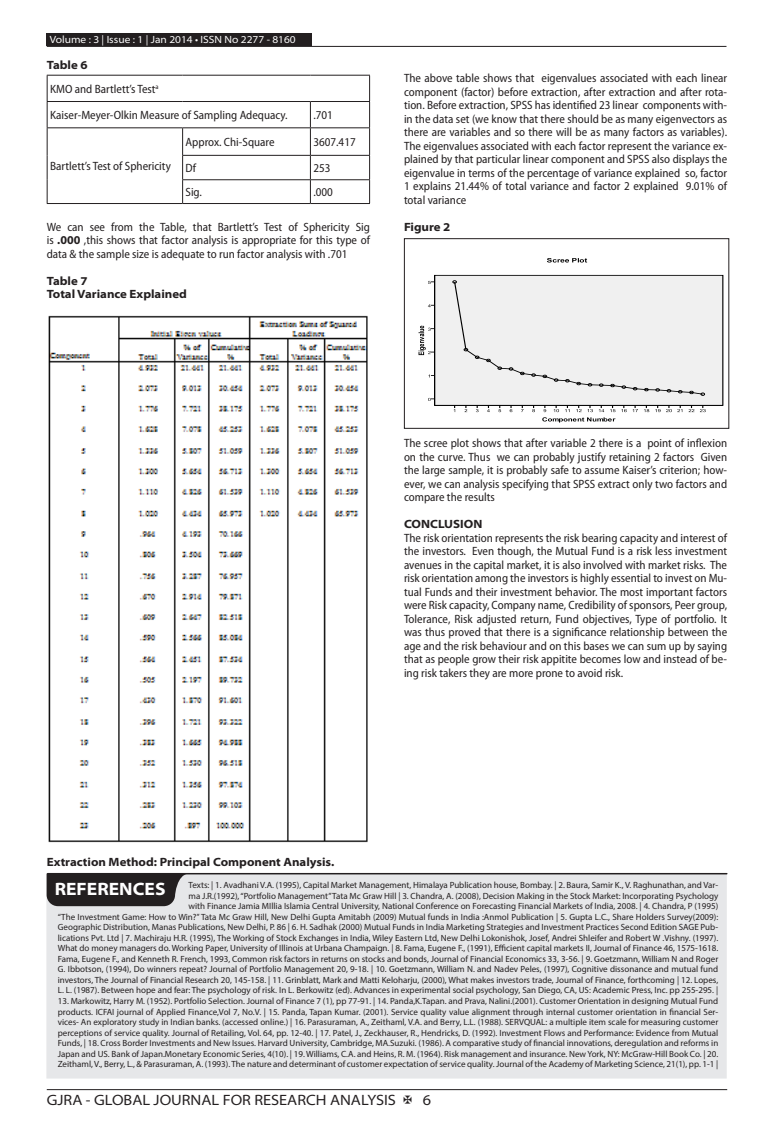
<style>
.page{position:relative;width:774px;height:1136px;background:#fff}
.page>*{position:absolute;margin:0;border:0;box-sizing:border-box;transform-origin:0 0}
.GRA_Bold{font:700 semi-expanded 18px "Myriad Pro";color:#fff}
.t1{font:semi-expanded 15px "Myriad Pro";color:#231f20}
.GRA_Body_Text{font:semi-condensed 12px/13.5px "Myriad Pro";color:#231f20;text-align:justify}
.For_Table{font:semi-condensed 12px "Myriad Pro";color:#231f20}
.GRA_Bold-2{font:700 semi-expanded 12px "Myriad Pro";color:#231f20}
.t2{font:semi-expanded 10.5px "Myriad Pro";color:#fff}
.t3{font:9px/10.5px "Myriad Pro";color:#231f20;text-align:right}
.s1{font-weight:700;font-stretch:normal}
</style>
<div class="page">
<hr style="left:47px;top:1089px;width:680px;height:1px;background:#231f20">
<div style="left:47px;top:33px;width:265px;height:13px;background:#231f20"></div>
<hr style="left:47px;top:46px;width:679px;height:1px;background:#231f20">
<div style="left:46px;top:873px;width:681px;height:205px;background:#e6e7e9"></div>
<hr style="left:48px;top:872px;width:679px;height:2px;background:#231f20">
<svg style="left:47px;top:873px;width:141px;height:33px;background:#332f30"></svg>
<svg style="left:48px;top:102px;width:321px;height:101px"></svg>
<hr style="left:47px;top:75px;width:136px;height:1px;background:#231f20">
<hr style="left:183px;top:75px;width:127px;height:1px;background:#231f20">
<hr style="left:310px;top:75px;width:60px;height:1px;background:#231f20">
<hr style="left:47px;top:101px;width:136px;height:1px;background:#231f20">
<hr style="left:183px;top:101px;width:127px;height:1px;background:#231f20">
<hr style="left:310px;top:101px;width:60px;height:1px;background:#231f20">
<hr style="left:47px;top:127px;width:136px;height:1px;background:#231f20">
<svg style="left:47px;top:76px;width:1px;height:127px"></svg>
<hr style="left:47px;top:203px;width:136px;height:1px;background:#231f20">
<hr style="left:183px;top:127px;width:127px;height:1px;background:#231f20">
<hr style="left:310px;top:127px;width:60px;height:1px;background:#231f20">
<hr style="left:182px;top:155px;width:128px;height:1px;background:#231f20">
<hr style="left:310px;top:155px;width:60px;height:1px;background:#231f20">
<hr style="left:182px;top:179px;width:128px;height:1px;background:#231f20">
<svg style="left:182px;top:128px;width:1px;height:75px"></svg>
<hr style="left:310px;top:179px;width:60px;height:1px;background:#231f20">
<svg style="left:310px;top:102px;width:1px;height:101px"></svg>
<svg style="left:369px;top:76px;width:1px;height:127px"></svg>
<hr style="left:183px;top:203px;width:127px;height:1px;background:#231f20">
<hr style="left:310px;top:203px;width:60px;height:1px;background:#231f20">
<img style="left:48px;top:315px;width:320px;height:528px">
<div style="left:435px;top:275px;width:288px;height:130px;background:#f0f0f0"></div>
<hr style="left:435px;top:405px;width:288px;height:1px;background:#000">
<svg style="left:700px;top:406px;width:6px;height:6px"></svg>
<svg style="left:688px;top:406px;width:6px;height:6px"></svg>
<svg style="left:666px;top:406px;width:16px;height:6px"></svg>
<svg style="left:655px;top:406px;width:5px;height:6px"></svg>
<svg style="left:644px;top:406px;width:5px;height:6px"></svg>
<svg style="left:633px;top:406px;width:5px;height:6px"></svg>
<svg style="left:621px;top:406px;width:6px;height:6px"></svg>
<svg style="left:542px;top:406px;width:73px;height:16px"></svg>
<svg style="left:532px;top:406px;width:3px;height:6px"></svg>
<svg style="left:498px;top:406px;width:3px;height:6px"></svg>
<svg style="left:487px;top:406px;width:3px;height:6px"></svg>
<svg style="left:464px;top:406px;width:3px;height:6px"></svg>
<svg style="left:428px;top:281px;width:6px;height:3px"></svg>
<svg style="left:428px;top:304px;width:6px;height:3px"></svg>
<svg style="left:418px;top:325px;width:16px;height:30px"></svg>
<svg style="left:428px;top:398px;width:6px;height:3px"></svg>
<svg style="left:453px;top:280px;width:252px;height:115px"></svg>
<div style="left:434px;top:275px;width:289px;height:130px;border:1px solid #000"></div>
<svg style="left:547px;top:258px;width:40px;height:4px"></svg>
<div style="left:404px;top:238px;width:325px;height:190px;border:1px solid #231f20"></div>
<p class="t2" style="left:50px;top:34px;width:248px">Volume : 3 | Issue : 1 | Jan 2014 • ISSN No 2277 - 8160</p>
<p class="GRA_Bold-2" style="left:47px;top:58px;width:42px">Table 6</p>
<p class="For_Table" style="left:50px;top:82px;width:110px">KMO and Bartlett’s Test<sup>a</sup></p>
<p class="For_Table" style="left:50px;top:109px;width:239px">Kaiser-Meyer-Olkin Measure of Sampling Adequacy.</p>
<p class="For_Table" style="left:313px;top:109px;width:21px">.701</p>
<p class="For_Table" style="left:50px;top:160px;width:122px">Bartlett’s Test of Sphericity</p>
<p class="For_Table" style="left:186px;top:135px;width:91px">Approx. Chi-Square</p>
<p class="For_Table" style="left:313px;top:135px;width:44px">3607.417</p>
<p class="For_Table" style="left:186px;top:161px;width:12px">Df</p>
<p class="For_Table" style="left:313px;top:161px;width:19px">253</p>
<p class="For_Table" style="left:186px;top:186px;width:18px">Sig.</p>
<p class="For_Table" style="left:313px;top:186px;width:21px">.000</p>
<p class="GRA_Body_Text" style="left:47px;top:220px;width:325px">We can see from the Table, that Bartlett’s Test of Sphericity Sig is <span class="s1">.000</span> ,this shows that factor analysis is appropriate for this type of data &amp; the sample size is adequate to run factor analysis with .701</p>
<p class="GRA_Bold-2" style="left:47px;top:274px;width:42px">Table 7</p>
<p class="GRA_Bold-2" style="left:47px;top:287px;width:142px">Total Variance Explained</p>
<p class="GRA_Body_Text" style="left:404px;top:72px;width:325px">The above table shows that eigenvalues associated with each linear component (factor) before extraction, after extraction and after rota&shy;tion. Before extraction, SPSS has identified 23 linear components with&shy;in the data set (we know that there should be as many eigenvectors as there are variables and so there will be as many factors as variables).<br>The eigenvalues associated with each factor represent the variance ex&shy;plained by that particular linear component and SPSS also displays the eigenvalue in terms of the percentage of variance explained so, factor 1 explains 21.44% of total variance and factor 2 explained 9.01% of total variance</p>
<p class="GRA_Bold-2" style="left:404px;top:220px;width:48px">Figure 2</p>
<p class="GRA_Body_Text" style="left:404px;top:436px;width:325px">The scree plot shows that after variable 2 there is a point of inflexion on the curve. Thus we can probably justify retaining 2 factors Given the large sample, it is probably safe to assume Kaiser’s criterion; how&shy;ever, we can analysis specifying that SPSS extract only two factors and compare the results</p>
<p class="GRA_Bold-2" style="left:404px;top:517px;width:80px">CONCLUSION</p>
<p class="GRA_Body_Text" style="left:404px;top:531px;width:325px">The risk orientation represents the risk bearing capacity and interest of the investors. Even though, the Mutual Fund is a risk less investment avenues in the capital market, it is also involved with market risks. The risk orientation among the investors is highly essential to invest on Mu&shy;tual Funds and their investment behavior. The most important factors were Risk capacity, Company name, Credibility of sponsors, Peer group, Tolerance, Risk adjusted return, Fund objectives, Type of portfolio. It was thus proved that there is a significance relationship between the age and the risk behaviour and on this bases we can sum up by saying that as people grow their risk appitite becomes low and instead of be&shy;ing risk takers they are more prone to avoid risk.</p>
<p class="GRA_Bold-2" style="left:47px;top:854px;width:289px">Extraction Method: Principal Component Analysis.</p>
<p class="t3" style="left:58px;top:879px;width:662px">Texts: | 1. Avadhani V.A. (1995), Capital Market Management, Himalaya Publication house, Bombay. | 2. Baura, Samir K., V. Raghunathan, and Var-<br>ma J.R.(1992), “Portfolio Management” Tata Mc Graw Hill | 3. Chandra, A. (2008), Decision Making in the Stock Market: Incorporating Psychology<br>with Finance Jamia MIllia Islamia Central University, National Conference on Forecasting Financial Markets of India, 2008. | 4. Chandra, P (1995)<br>“The Investment Game: How to Win?” Tata Mc Graw Hill, New Delhi Gupta Amitabh (2009) Mutual funds in India :Anmol Publication | 5. Gupta L.C., Share Holders Survey(2009):<br>Geographic Distribution, Manas Publications, New Delhi, P. 86 | 6. H. Sadhak (2000) Mutual Funds in India Marketing Strategies and Investment Practices Second Edition SAGE Pub&shy;lications Pvt. Ltd | 7. Machiraju H.R. (1995), The Working of Stock Exchanges in India, Wiley Eastern Ltd, New Delhi Lokonishok, Josef, Andrei Shleifer and Robert W .Vishny. (1997).<br>What do money managers do. Working Paper, University of Illinois at Urbana Champaign. | 8. Fama, Eugene F., (1991), Efficient capital markets II, Journal of Finance 46, 1575-1618.<br>Fama, Eugene F., and Kenneth R. French, 1993, Common risk factors in returns on stocks and bonds, Journal of Financial Economics 33, 3-56. | 9. Goetzmann, William N and Roger G. Ibbotson, (1994), Do winners repeat? Journal of Portfolio Management 20, 9-18. | 10. Goetzmann, William N. and Nadev Peles, (1997), Cognitive dissonance and mutual fund investors, The Journal of Financial Research 20, 145-158. | 11. Grinblatt, Mark and Matti Keloharju, (2000), What makes investors trade, Journal of Finance, forthcoming | 12. Lopes, L. L. (1987). Between hope and fear: The psychology of risk. In L. Berkowitz (ed). Advances in experimental social psychology, San Diego, CA, US: Academic Press, Inc. pp 255-295. |</p>
<p class="t3" style="left:58px;top:995px;width:662px;text-align:justify">13. Markowitz, Harry M. (1952). Portfolio Selection. Journal of Finance 7 (1), pp 77-91. | 14. Panda,K.Tapan. and Prava, Nalini.(2001). Customer Orientation in designing Mutual Fund products. ICFAI journal of Applied Finance,Vol 7, No.V. | 15. Panda, Tapan Kumar. (2001). Service quality value alignment through internal customer orientation in financial Ser&shy;vices- An exploratory study in Indian banks. (accessed online.) | 16. Parasuraman, A., Zeithaml, V.A. and Berry, L.L. (1988). SERVQUAL: a multiple item scale for measuring customer perceptions of service quality. Journal of Retailing, Vol. 64, pp. 12-40. | 17. Patel, J., Zeckhauser, R., Hendricks, D. (1992). Investment Flows and Performance: Evidence from Mutual Funds, | 18. Cross Border Investments and New Issues. Harvard University, Cambridge, MA.Suzuki. (1986). A comparative study of financial innovations, deregulation and reforms in Japan and US. Bank of Japan.Monetary Economic Series, 4(10). | 19. Williams, C.A. and Heins, R. M. (1964). Risk management and insurance. New York, NY: McGraw-Hill Book Co. | 20.<br>Zeithaml, V., Berry, L., &amp; Parasuraman, A. (1993). The nature and determinant of customer expectation of service quality. Journal of the Academy of Marketing Science, 21(1), pp. 1-1 |</p>
<p class="GRA_Bold" style="left:55px;top:878px;width:112px">REFERENCES</p>
<h2 class="t1" style="left:47px;top:1091px;width:351px">GJRA - GLOBAL JOURNAL FOR RESEARCH ANALYSIS</h2>
<h2 class="t1" style="left:423px;top:1091px;width:10px">6</h2>
</div>
